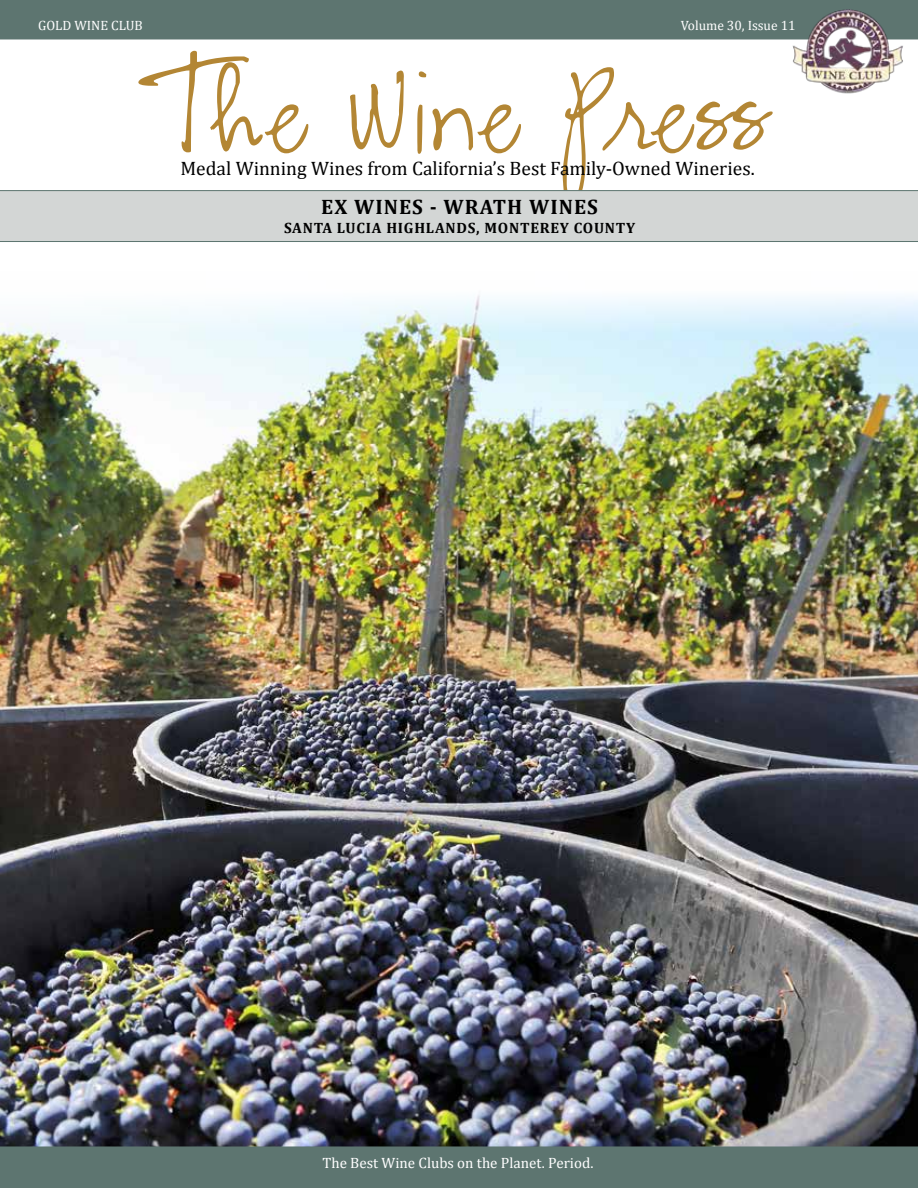
<style>
.page{position:relative;width:918px;height:1188px;background:#fff}
.page>*{position:absolute;margin:0;border:0;box-sizing:border-box;transform-origin:0 0}
.t1{font:111px "CK Alis Hand";letter-spacing:.01em;color:#b38634}
.t2{font:700 21px "Cambria";letter-spacing:.05em;color:#000}
.t3{font:19.5px "Cambria";color:#000}
.t4{font:15px "Cambria";color:#fff}
.t5{font:700 15px "Cambria";letter-spacing:.05em;color:#000}
.t6{font:13.5px "Cambria";color:#fff}
</style>
<div class="page">
<img style="left:0;top:295px;width:918px;height:851px">
<div style="left:0;top:0;width:918px;height:39px;background:#5d7570"></div>
<img style="left:777px;top:10px;width:141px;height:84px">
<div style="left:0;top:1146px;width:918px;height:42px;background:#5d7570"></div>
<div style="left:0;top:191px;width:918px;height:50px;background:#d3d6d5"></div>
<hr style="left:0;top:190px;width:918px;height:1px;background:#5d7570">
<hr style="left:0;top:241px;width:918px;height:1px;background:#5d7570">
<p class="t6" style="left:38px;top:18px;width:106px">GOLD WINE CLUB</p>
<p class="t6" style="left:681px;top:18px;width:116px">Volume 30, Issue 11</p>
<h1 class="t1" style="left:152px;top:46px;width:617px">The Wine Press</h1>
<p class="t3" style="left:180px;top:157px;width:576px">Medal Winning Wines from California’s Best Family-Owned Wineries.</p>
<p class="t2" style="left:321px;top:192px;width:278px">EX WINES - WRATH WINES</p>
<p class="t5" style="left:284px;top:218px;width:353px">SANTA LUCIA HIGHLANDS, MONTEREY COUNTY</p>
<p class="t4" style="left:323px;top:1154px;width:273px">The Best Wine Clubs on the Planet. Period.</p>
</div>
